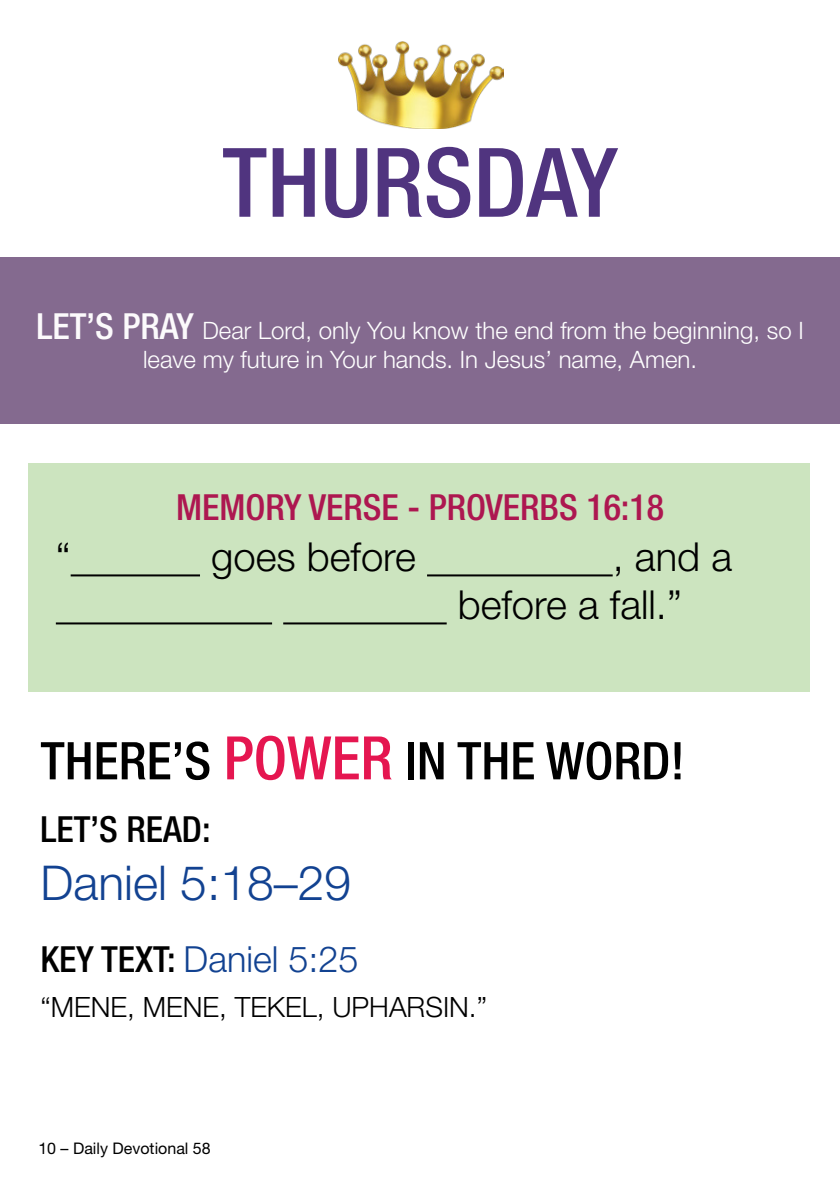
<style>
.page{position:relative;width:840px;height:1191px;background:#fff}
.page>*{position:absolute;margin:0;border:0;box-sizing:border-box;transform-origin:0 0}
.t1{font:500 condensed 96px "Helvetica Neue LT Pro";color:#50347f}
.t2{font:500 condensed 52px "Helvetica Neue LT Pro";color:#000}
.t3{font:300 48px "Helvetica Neue LT Pro";color:#124291}
.t4{font:300 40px "Helvetica Neue LT Pro";color:#000}
.t5{font:500 condensed 36px "Helvetica Neue LT Pro";color:#ad1750}
.t6{font:300 36px "Helvetica Neue LT Pro";color:#124291}
.t7{font:500 condensed 36px "Helvetica Neue LT Pro";color:#000}
.t8{font:300 28px "Helvetica Neue LT Pro";color:#000}
.t9{font:300 24px/28.8px "Helvetica Neue LT Pro";color:#fff;text-align:center}
.t10{font:16px "Helvetica Neue LT Pro";color:#000}
.s1{font-weight:500;font-stretch:condensed;font-size:36px;color:#fcfafc}
.s2{font-size:60px;color:#e51650}
.s3{font-weight:500;font-stretch:condensed;color:#000}
</style>
<div class="page">
<div style="left:28px;top:463px;width:781px;height:228px;background:#cce4bf"></div>
<img style="left:338px;top:41px;width:165px;height:87px">
<div style="left:0;top:257px;width:839px;height:166px;background:#846a8f"></div>
<hr style="left:71px;top:574px;width:129px;height:2px;background:#000">
<hr style="left:427px;top:574px;width:185px;height:2px;background:#000">
<hr style="left:56px;top:622px;width:216px;height:2px;background:#000">
<hr style="left:283px;top:622px;width:163px;height:2px;background:#000">
<p class="t1" style="left:222px;top:125px;width:396px">THURSDAY</p>
<p class="t9" style="left:36px;top:315px;width:768px"><span class="s1">LET’S PRAY</span> Dear Lord, only You know the end from the beginning, so I leave my future in Your hands. In Jesus’ name, Amen.</p>
<p class="t5" style="left:176px;top:486px;width:489px">MEMORY VERSE - PROVERBS 16:18</p>
<p class="t4" style="left:56px;top:533px;width:16px">“</p>
<p class="t4" style="left:211px;top:533px;width:206px">goes before</p>
<p class="t4" style="left:612px;top:533px;width:121px">, and a</p>
<p class="t4" style="left:457px;top:581px;width:225px">before a fall.”</p>
<h2 class="t2" style="left:41px;top:730px;width:645px">THERE’S <span class="s2">POWER</span> IN THE WORD!</h2>
<p class="t7" style="left:41px;top:807px;width:171px">LET’S READ:</p>
<p class="t3" style="left:41px;top:853px;width:312px">Daniel 5:18–29</p>
<p class="t6" style="left:41px;top:937px;width:319px"><span class="s3">KEY TEXT:</span> Daniel 5:25</p>
<p class="t8" style="left:41px;top:989px;width:448px">“MENE, MENE, TEKEL, UPHARSIN.”</p>
<p class="t10" style="left:38px;top:1138px;width:174px">10 – Daily Devotional 58</p>
</div>
